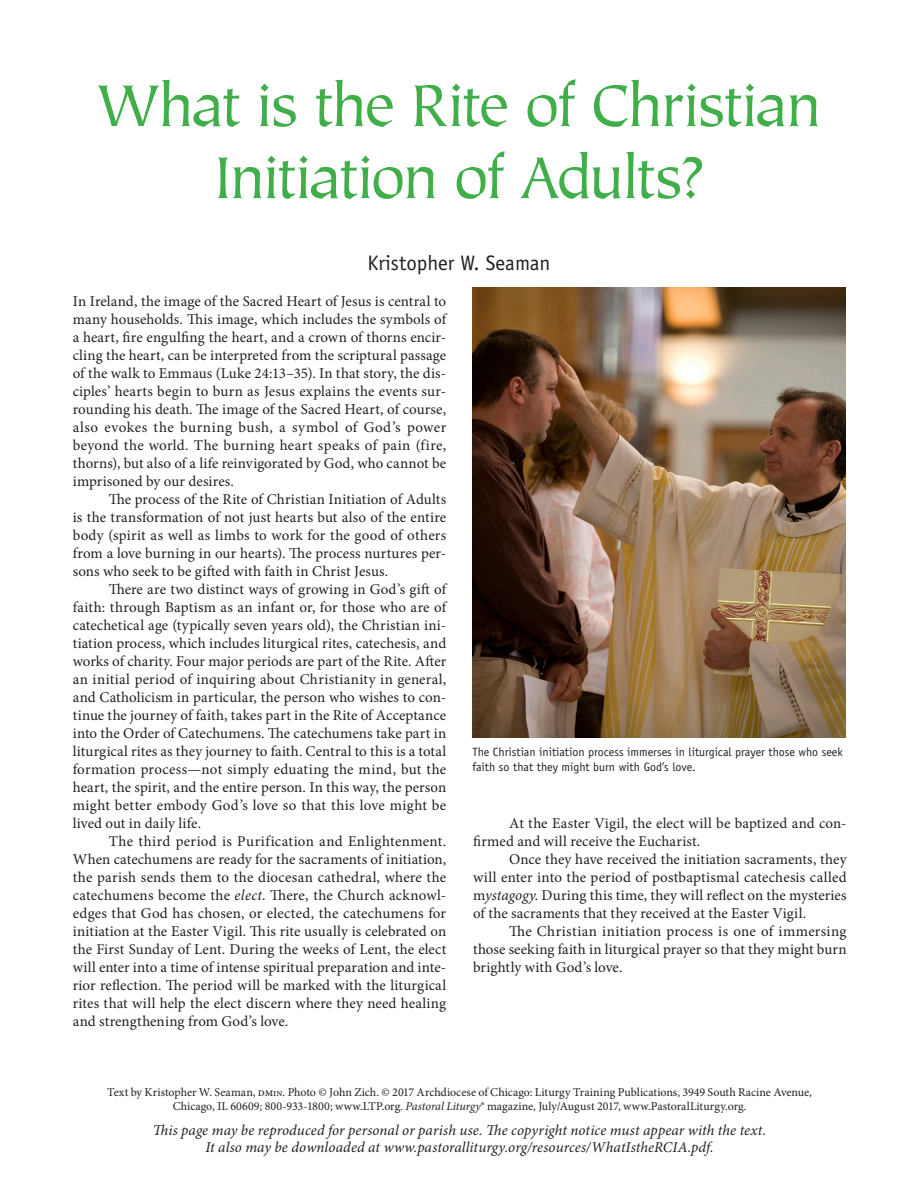
<style>
.page{position:relative;width:918px;height:1188px;background:#fff}
.page>*{position:absolute;margin:0;border:0;box-sizing:border-box;transform-origin:0 0}
.sect1__reproducible{font:66px/72px "Tiepolo Std";letter-spacing:-.05em;color:#40ae49;text-align:center}
.author__reproducibl{font:21px "Officina Sans Std";color:#231f20}
.para__indented{font:15px/18px "Minion Pro";letter-spacing:.01em;color:#231f20;text-align:justify}
.para{font:15px/18px "Minion Pro";letter-spacing:.005em;color:#231f20;text-align:justify}
.reproducible_informa{font:italic 15px/16.5px "Minion Pro";letter-spacing:.005em;color:#231f20;text-align:center}
.copyright__reproduc{font:12px/13.5px "Minion Pro";color:#231f20;text-align:center}
.caption{font:12px/15px "Officina Sans Std";color:#231f20}
.s1{font-style:italic}
.s2{font-size:10.5px}
</style>
<div class="page">
<img style="left:472px;top:288px;width:374px;height:450px">
<p class="sect1__reproducible" style="left:96px;top:72px;width:728px">What is the Rite of Christian<br>Initiation of Adults?</p>
<p class="author__reproducibl" style="left:368px;top:251px;width:184px">Kristopher W. Seaman</p>
<p class="para" style="left:73px;top:292px;width:375px">In Ireland, the image of the Sacred Heart of Jesus is central to many households. This image, which includes the symbols of a heart, fire engulfing the heart, and a crown of thorns encir&shy;cling the heart, can be interpreted from the scriptural passage of the walk to Emmaus (Luke 24:13–35). In that story, the dis&shy;ciples’ hearts begin to burn as Jesus explains the events sur&shy;rounding his death. The image of the Sacred Heart, of course, also evokes the burning bush, a symbol of God’s power beyond the world. The burning heart speaks of pain (fire, thorns), but also of a life reinvigorated by God, who cannot be imprisoned by our desires.</p>
<p class="para__indented" style="left:73px;top:490px;width:375px;text-indent:36px">The process of the Rite of Christian Initiation of Adults is the transformation of not just hearts but also of the entire body (spirit as well as limbs to work for the good of others from a love burning in our hearts). The process nurtures per&shy;sons who seek to be gifted with faith in Christ Jesus.</p>
<p class="para__indented" style="left:73px;top:580px;width:375px;text-indent:36px">There are two distinct ways of growing in God’s gift of faith: through Baptism as an infant or, for those who are of catechetical age (typically seven years old), the Christian ini&shy;tiation process, which includes liturgical rites, catechesis, and works of charity. Four major periods are part of the Rite. After an initial period of inquiring about Christianity in general, and Catholicism in particular, the person who wishes to con&shy;tinue the journey of faith, takes part in the Rite of Acceptance into the Order of Catechumens. The catechumens take part in liturgical rites as they journey to faith. Central to this is a total formation process—not simply eduating the mind, but the heart, the spirit, and the entire person. In this way, the person might better embody God’s love so that this love might be lived out in daily life.</p>
<p class="para__indented" style="left:73px;top:832px;width:375px;text-indent:36px">The third period is Purification and Enlightenment.<br>When catechumens are ready for the sacraments of initiation, the parish sends them to the diocesan cathedral, where the catechumens become the <span class="s1">elect</span>. There, the Church acknowl&shy;edges that God has chosen, or elected, the catechumens for initiation at the Easter Vigil. This rite usually is celebrated on the First Sunday of Lent. During the weeks of Lent, the elect will enter into a time of intense spiritual preparation and inte&shy;rior reflection. The period will be marked with the liturgical rites that will help the elect discern where they need healing and strengthening from God’s love.</p>
<p class="caption" style="left:472px;top:744px;width:372px">The Christian initiation process immerses in liturgical prayer those who seek faith so that they might burn with God’s love.</p>
<p class="para__indented" style="left:473px;top:814px;width:375px;text-indent:36px">At the Easter Vigil, the elect will be baptized and con&shy;firmed and will receive the Eucharist.</p>
<p class="para__indented" style="left:473px;top:850px;width:375px;text-indent:36px">Once they have received the initiation sacraments, they will enter into the period of postbaptismal catechesis called m<span class="s1">ystagogy</span>. During this time, they will reflect on the mysteries of the sacraments that they received at the Easter Vigil.</p>
<p class="para__indented" style="left:473px;top:922px;width:375px;text-indent:36px">The Christian initiation process is one of immersing those seeking faith in liturgical prayer so that they might burn brightly with God’s love.</p>
<p class="copyright__reproduc" style="left:107px;top:1086px;width:706px">Text by Kristopher W. Seaman, dm<span class="s2">in</span>. Photo © John Zich. © 2017 Archdiocese of Chicago: Liturgy Training Publications, 3949 South Racine Avenue,<br>Chicago, IL 60609; 800-933-1800; www.LTP.org. <span class="s1">Pastoral Liturgy</span>® magazine, July/August 2017, www.PastoralLiturgy.org.</p>
<p class="reproducible_informa" style="left:153px;top:1122px;width:615px">This page may be reproduced for personal or parish use. The copyright notice must appear with the text.<br>It also may be downloaded at www.pastoralliturgy.org/resources/WhatIstheRCIA.pdf.</p>
</div>
